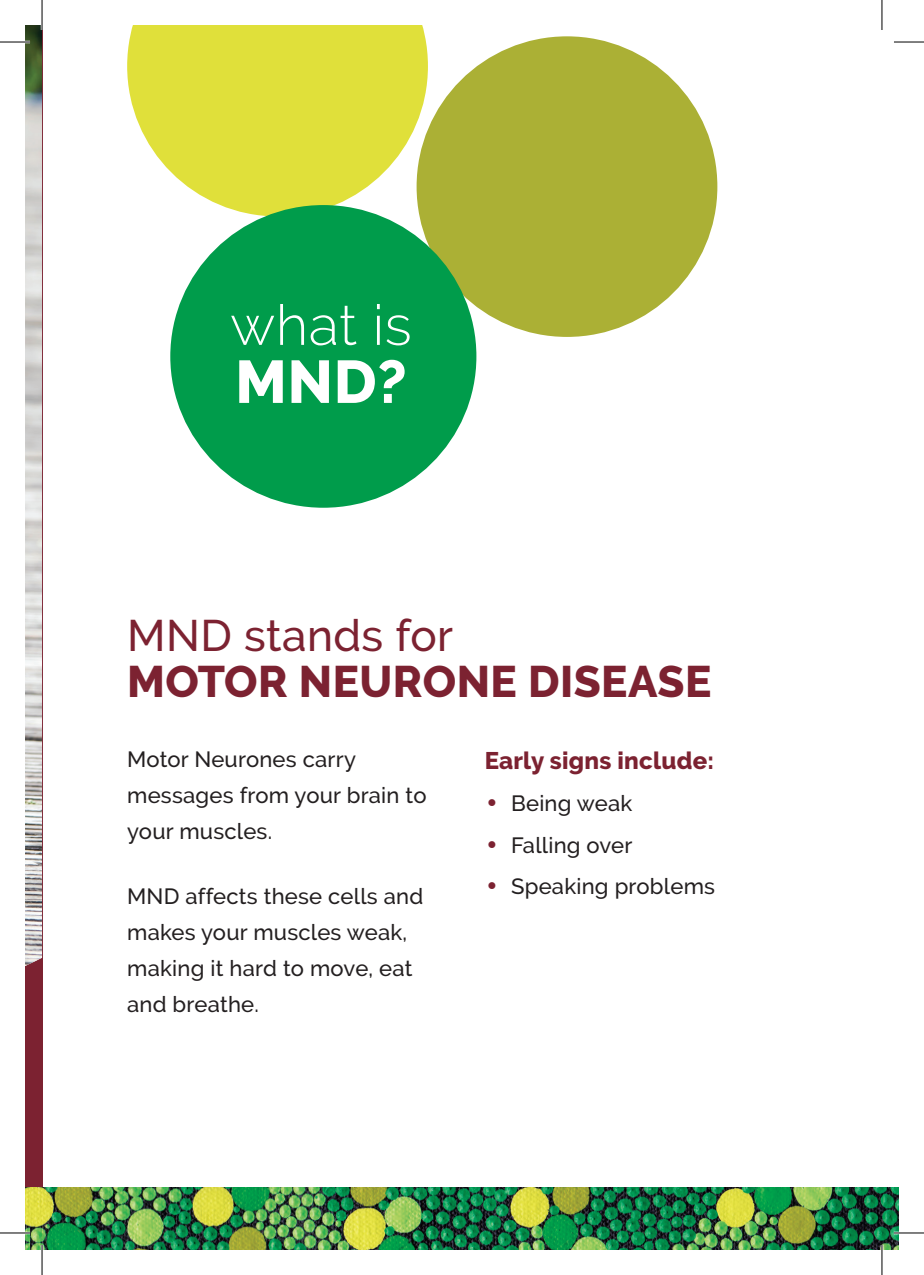
<style>
.page{position:relative;width:924px;height:1275px;background:#fff}
.page>*{position:absolute;margin:0;border:0;box-sizing:border-box;transform-origin:0 0}
.t1{font:800 60px "Raleway";color:#fff}
.t2{font:300 56px "Raleway";letter-spacing:.01em;color:#fff}
.t3{font:800 44px "Raleway";letter-spacing:.01em;color:#7c2231}
.t4{font:500 44px "Raleway";letter-spacing:.01em;color:#7c2231}
.t5{font:800 24px "Raleway";letter-spacing:.01em;color:#7c2231}
.t6{font:500 22px/36px "Raleway";letter-spacing:.01em;color:#231f20}
.s1{font-weight:200;font-size:42px;color:#7c2231}
</style>
<div class="page">
<div style="left:25px;top:25px;width:17px;height:1225px;background:#7c2231"></div>
<img style="left:25px;top:25px;width:17px;height:941px">
<div style="left:416px;top:36px;width:301px;height:301px;background:#abb035;border-radius:50%"></div>
<svg style="left:127px;top:25px;width:301px;height:191px;fill:#e0e03a"></svg>
<div style="left:170px;top:205px;width:306px;height:303px;background:#009c4b;border-radius:50%"></div>
<img style="left:25px;top:1187px;width:5px;height:63px">
<img style="left:30px;top:1187px;width:868px;height:63px">
<hr style="left:0;top:41px;width:30px;height:2px;background:#fff">
<hr style="left:0;top:1231px;width:30px;height:3px;background:#fff">
<hr style="left:893px;top:1231px;width:30px;height:3px;background:#fff">
<hr style="left:41px;top:0;width:2px;height:30px;background:#fff">
<hr style="left:41px;top:1245px;width:2px;height:30px;background:#fff">
<hr style="left:880px;top:1245px;width:2px;height:30px;background:#fff">
<hr style="left:0;top:42px;width:30px;height:1px;background:#000">
<hr style="left:893px;top:42px;width:30px;height:1px;background:#000">
<hr style="left:0;top:1232px;width:30px;height:1px;background:#000">
<hr style="left:893px;top:1232px;width:30px;height:1px;background:#000">
<hr style="left:42px;top:0;width:1px;height:30px;background:#000">
<hr style="left:42px;top:1245px;width:1px;height:30px;background:#000">
<hr style="left:881px;top:0;width:1px;height:30px;background:#000">
<hr style="left:881px;top:1245px;width:1px;height:30px;background:#000">
<h2 class="t2" style="left:230px;top:292px;width:183px">what is</h2>
<h1 class="t1" style="left:235px;top:348px;width:173px">MND?</h1>
<h3 class="t4" style="left:127px;top:609px;width:327px">MND stands for</h3>
<h3 class="t3" style="left:127px;top:656px;width:585px">MOTOR NEURONE DISEASE</h3>
<p class="t6" style="left:127px;top:741px;width:301px">Motor Neurones carry messages from your brain to your muscles.</p>
<p class="t6" style="left:127px;top:878px;width:297px">MND affects these cells and makes your muscles weak, making it hard to move, eat and breathe.</p>
<p class="t5" style="left:484px;top:747px;width:231px">Early signs include:</p>
<p class="t6" style="left:484px;top:785px;width:149px"><span class="s1">•</span> Being weak</p>
<p class="t6" style="left:484px;top:827px;width:149px"><span class="s1">•</span> Falling over</p>
<p class="t6" style="left:484px;top:868px;width:232px"><span class="s1">•</span> Speaking problems</p>
</div>
